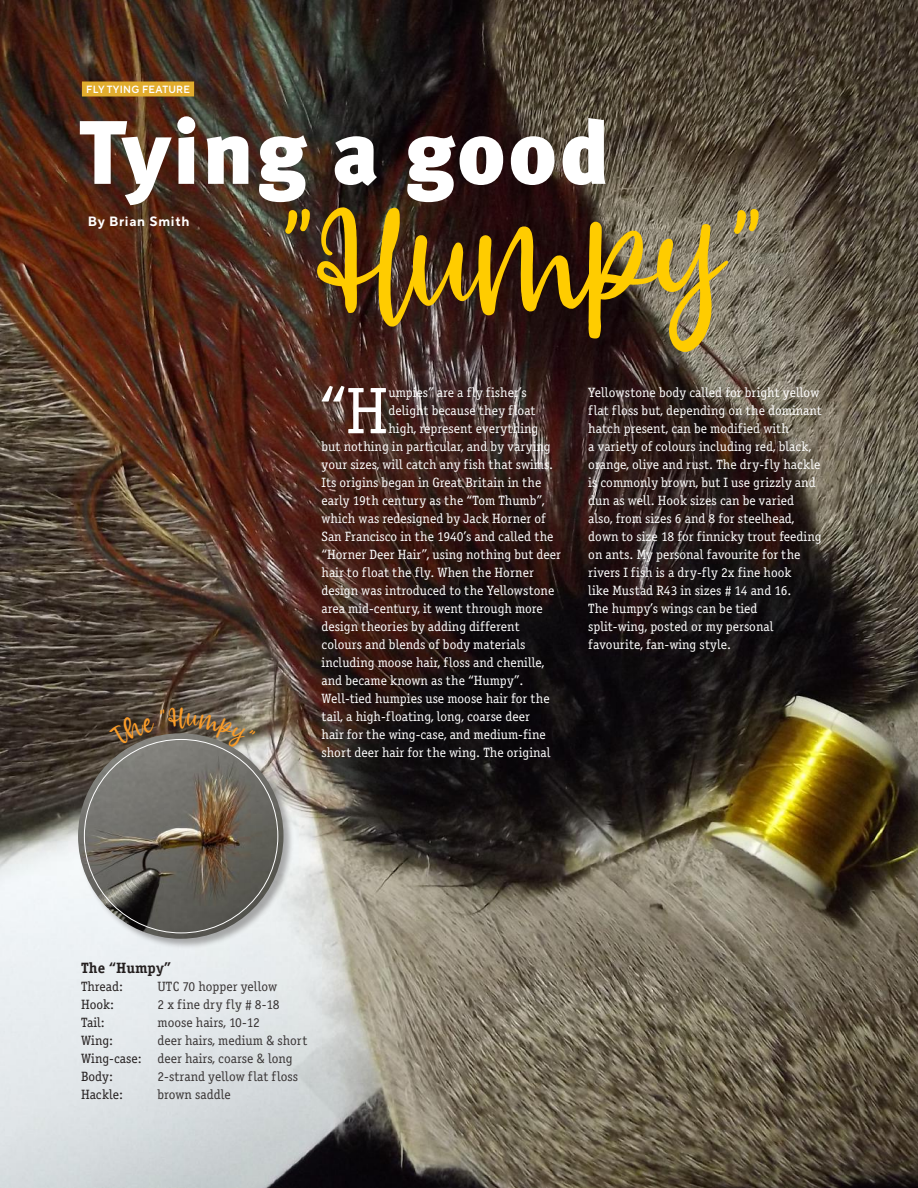
<style>
.page{position:relative;width:918px;height:1188px;background:#fff}
.page>*{position:absolute;margin:0;border:0;box-sizing:border-box;transform-origin:0 0}
.t1{font:117.3px "Hermit Crab";color:#fc0}
.t2{font:900 90px "Meta Pro";letter-spacing:.02em;color:#fff}
.t3{font:66px "Officina Serif Book C";color:#fff}
.t4{font:15px "Officina Serif Bold C";color:#241f1f}
.t5{font:13.5px/18px "Officina Serif Book C";color:#fff}
.t6{font:13.5px/18px "Officina Serif Book C";color:#393535}
.t7{font:13.5px "Officina Serif Book C";color:#241f1f}
.t8{font:700 13.5px "TT Norms Pro";letter-spacing:.05em;color:#fff}
.t9{font:10.5px "TT Norms Pro Dm Bd";letter-spacing:.025em;color:#fff;scale:.95 1}
.s1{color:#241f1f}
</style>
<div class="page">
<img style="left:0;top:0;width:918px;height:1188px">
<div style="left:82px;top:82px;width:112px;height:15px;background:#e1ac2d"></div>
<div style="left:78px;top:733px;width:216px;height:217px;background:#241f1f;opacity:.35"></div>
<img style="left:78px;top:733px;width:206px;height:206px;border-radius:103px">
<svg style="left:109px;top:708px;width:147px;height:42px;background:#696055"></svg>
<p class="t9" style="left:86px;top:82px;width:111px">FLY TYING FEATURE</p>
<h2 class="t2" style="left:79px;top:96px;width:533px">Tying a good</h2>
<h1 class="t1" style="left:272px;top:180px;width:501px">"Humpy"</h1>
<p class="t8" style="left:88px;top:212px;width:103px">By Brian Smith</p>
<h3 class="t3" style="left:319px;top:375px;width:71px">“H</h3>
<p class="t5" style="left:389px;top:384px;width:140px">umpies” are a fly fisher’s</p>
<p class="t5" style="left:389px;top:402px;width:149px">delight because they float</p>
<p class="t5" style="left:389px;top:420px;width:151px">high, represent everything</p>
<p class="t5" style="left:322px;top:438px;width:231px">but nothing in particular, and by varying</p>
<p class="t5" style="left:322px;top:456px;width:233px">your sizes, will catch any fish that swims.</p>
<p class="t5" style="left:322px;top:474px;width:221px">Its origins began in Great Britain in the</p>
<p class="t5" style="left:322px;top:492px;width:224px">early 19th century as the “Tom Thumb”,</p>
<p class="t5" style="left:322px;top:510px;width:226px">which was redesigned by Jack Horner of</p>
<p class="t5" style="left:322px;top:528px;width:234px">San Francisco in the 1940’s and called the</p>
<p class="t5" style="left:322px;top:546px;width:241px">“Horner Deer Hair”, using nothing but deer</p>
<p class="t5" style="left:322px;top:564px;width:214px">hair to float the fly. When the Horner</p>
<p class="t5" style="left:322px;top:582px;width:234px">design was introduced to the Yellowstone</p>
<p class="t5" style="left:322px;top:600px;width:223px">area mid-century, it went through more</p>
<p class="t5" style="left:322px;top:618px;width:200px">design theories by adding different</p>
<p class="t5" style="left:322px;top:636px;width:205px">colours and blends of body materials</p>
<p class="t5" style="left:322px;top:654px;width:224px">including moose hair, floss and chenille,</p>
<p class="t5" style="left:322px;top:672px;width:203px">and became known as the “Humpy”.</p>
<p class="t5" style="left:322px;top:690px;width:230px">Well-tied humpies use moose hair for the</p>
<p class="t5" style="left:322px;top:708px;width:210px">tail, a high-floating, long, coarse deer</p>
<p class="t5" style="left:322px;top:726px;width:226px">hair for the wing-case, and medium-fine</p>
<p class="t5" style="left:322px;top:744px;width:230px">short deer hair for the wing. The original</p>
<p class="t5" style="left:588px;top:384px;width:235px">Yellowstone body called for bright yellow flat floss but, depending on the dominant hatch present, can be modified with<br>a variety of colours including red, black, orange, olive and rust. The dry-fly hackle is commonly brown, but I use grizzly and dun as well. Hook sizes can be varied also, from sizes 6 and 8 for steelhead, down to size 18 for finnicky trout feeding on ants. My personal favourite for the rivers I fish is a dry-fly 2x fine hook<br>like Mustad R43 in sizes # 14 and 16.<br>The humpy’s wings can be tied<br>split-wing, posted or my personal favourite, fan-wing style.</p>
<p class="t4" style="left:81px;top:960px;width:92px">The “Humpy”</p>
<p class="t7" style="left:81px;top:979px;width:44px">Thread:</p>
<p class="t6" style="left:158px;top:978px;width:121px">UTC 70 hopper yellow</p>
<p class="t7" style="left:81px;top:997px;width:35px">Hook:</p>
<p class="t6" style="left:158px;top:996px;width:124px">2 x fine dry fly # 8‑18</p>
<p class="t7" style="left:81px;top:1015px;width:25px">Tail:</p>
<p class="t6" style="left:158px;top:1014px;width:104px">moose hairs, 10‑12</p>
<p class="t7" style="left:81px;top:1033px;width:34px">Wing:</p>
<p class="t6" style="left:81px;top:1032px;width:228px;text-indent:77px">deer hairs, medium &amp; short<br><span class="s1">Wing-case:</span> deer hairs, coarse &amp; long<br><span class="s1">Body:</span></p>
<p class="t6" style="left:158px;top:1068px;width:142px">2‑strand yellow flat floss</p>
<p class="t7" style="left:81px;top:1087px;width:44px">Hackle:</p>
<p class="t6" style="left:158px;top:1086px;width:75px">brown saddle</p>
</div>
